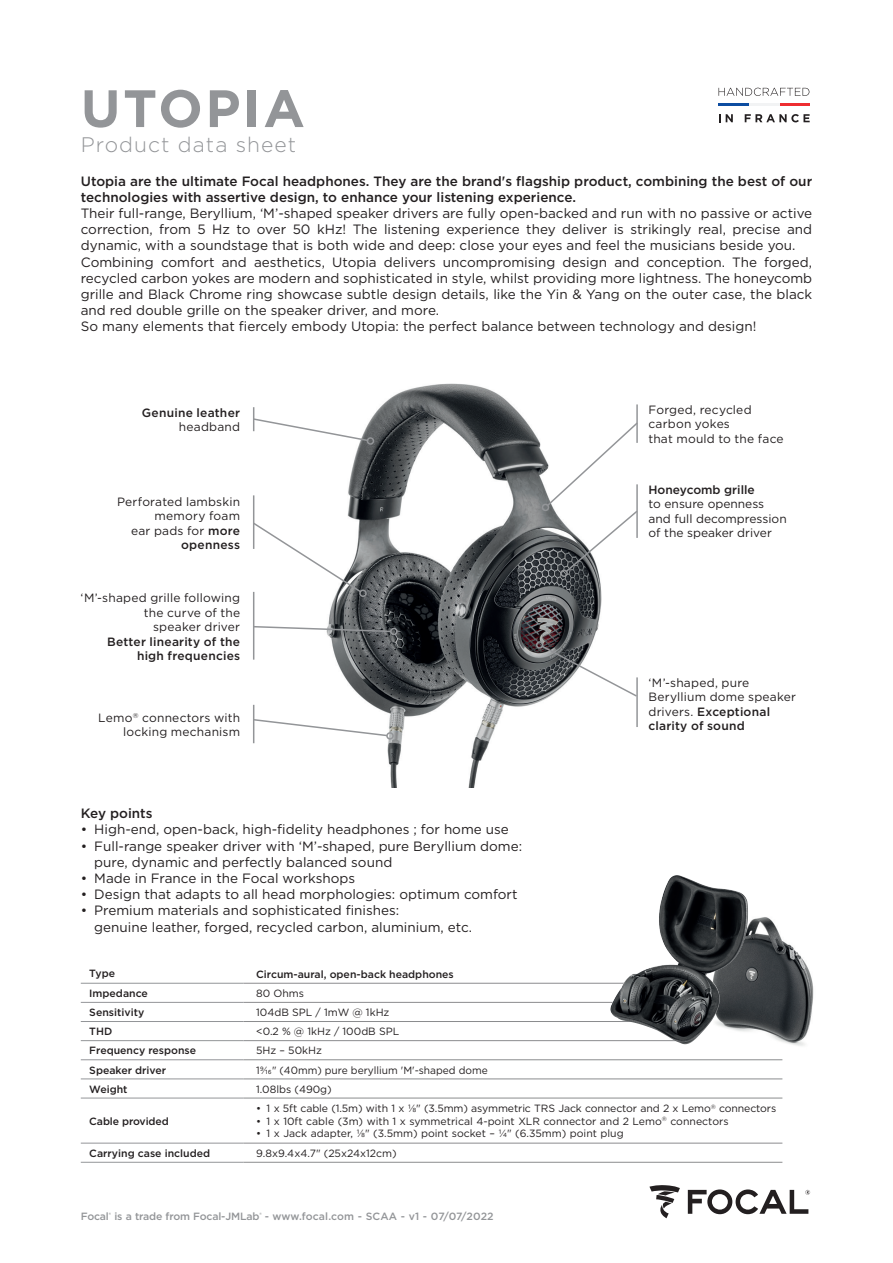
<style>
.page{position:relative;width:893px;height:1263px;background:#fff}
.page>*{position:absolute;margin:0;border:0;box-sizing:border-box;transform-origin:0 0}
.TITRE{font:700 52.5px "Gotham";letter-spacing:.05em;color:#939598}
.Sous-titre{font:300 21px "Gotham";letter-spacing:.05em;color:#939598}
.Chapô{font:13.5px/16.2px "Gotham";color:#231f20;text-align:justify}
.Chapô-2{font:500 13.5px/16.2px "Gotham";color:#231f20}
.Titre_Points_Clés{font:500 13.5px "Gotham";color:#231f20}
.Légende_page_1_gauch{font:12px/14.4px "Gotham";letter-spacing:.015em;color:#231f20;text-align:right}
.Légende_page_1_droit{font:12px/14.4px "Gotham";color:#231f20}
.Légende_page_1_gauch-2{font:500 12px/14.4px "Gotham";letter-spacing:.02em;color:#231f20;text-align:right}
.t1{font:10.5px "Gotham";color:#231f20}
.t2{font:500 10.5px "Gotham";color:#231f20}
.Normal_e{font:500 10.5px "Gotham";letter-spacing:-.015em;color:#939598}
.s1{font-weight:400}
.s2{font-weight:500}
</style>
<div class="page">
<img style="left:253px;top:383px;width:349px;height:404px">
<hr style="left:253px;top:592px;width:1px;height:68px;background:#939598">
<hr style="left:253px;top:495px;width:1px;height:54px;background:#939598">
<svg style="left:254px;top:625px;width:138px;height:8px"></svg>
<div style="left:390px;top:628px;width:8px;height:7px;border:2px solid #939598;border-radius:50%"></div>
<svg style="left:253px;top:521px;width:110px;height:73px"></svg>
<div style="left:359px;top:589px;width:8px;height:8px;border:2px solid #939598;border-radius:50%"></div>
<svg style="left:253px;top:407px;width:116px;height:35px"></svg>
<div style="left:367px;top:437px;width:7px;height:8px;border:2px solid #939598;border-radius:50%"></div>
<div style="left:542px;top:504px;width:7px;height:7px;border:2px solid #939598;border-radius:50%"></div>
<hr style="left:636px;top:404px;width:2px;height:39px;background:#939598">
<svg style="left:546px;top:421px;width:92px;height:152px"></svg>
<div style="left:560px;top:569px;width:8px;height:8px;border:2px solid #939598;border-radius:3px"></div>
<svg style="left:540px;top:644px;width:96px;height:54px"></svg>
<div style="left:536px;top:641px;width:8px;height:8px;border:2px solid #939598;border-radius:3px"></div>
<hr style="left:636px;top:484px;width:2px;height:54px;background:#939598">
<hr style="left:636px;top:677px;width:2px;height:50px;background:#939598">
<hr style="left:253px;top:705px;width:1px;height:38px;background:#939598">
<svg style="left:254px;top:718px;width:135px;height:19px"></svg>
<div style="left:386px;top:732px;width:8px;height:8px;border:2px solid #939598;border-radius:50%"></div>
<svg style="left:649px;top:1185px;width:31px;height:33px"></svg>
<svg style="left:688px;top:1189px;width:122px;height:25px"></svg>
<svg style="left:81px;top:964px;width:701px;height:198px"></svg>
<hr style="left:81px;top:983px;width:162px;height:1px;background:#939598">
<hr style="left:81px;top:1002px;width:162px;height:1px;background:#939598">
<hr style="left:81px;top:1021px;width:162px;height:1px;background:#939598">
<hr style="left:81px;top:1040px;width:162px;height:1px;background:#939598">
<hr style="left:81px;top:1059px;width:162px;height:1px;background:#939598">
<hr style="left:81px;top:1079px;width:162px;height:1px;background:#939598">
<hr style="left:81px;top:1098px;width:162px;height:1px;background:#939598">
<hr style="left:81px;top:1143px;width:162px;height:1px;background:#939598">
<hr style="left:81px;top:1162px;width:162px;height:1px;background:#939598">
<hr style="left:243px;top:983px;width:539px;height:1px;background:#8b8c8e">
<hr style="left:243px;top:1002px;width:539px;height:1px;background:#8b8c8e">
<hr style="left:243px;top:1021px;width:539px;height:1px;background:#8b8c8e">
<hr style="left:243px;top:1040px;width:539px;height:1px;background:#8b8c8e">
<hr style="left:243px;top:1059px;width:539px;height:1px;background:#8b8c8e">
<hr style="left:243px;top:1079px;width:539px;height:1px;background:#8b8c8e">
<hr style="left:243px;top:1098px;width:539px;height:1px;background:#8b8c8e">
<hr style="left:243px;top:1143px;width:539px;height:1px;background:#8b8c8e">
<hr style="left:243px;top:1162px;width:539px;height:1px;background:#8b8c8e">
<hr style="left:719px;top:104px;width:30px;height:2px;background:#0d4da1">
<hr style="left:779px;top:104px;width:30px;height:2px;background:#ee2d31">
<hr style="left:749px;top:104px;width:30px;height:2px;background:#f2f3f4">
<svg style="left:726px;top:114px;width:7px;height:8px"></svg>
<svg style="left:745px;top:114px;width:65px;height:8px"></svg>
<svg style="left:718px;top:88px;width:91px;height:8px"></svg>
<img style="left:689px;top:902px;width:125px;height:150px">
<svg style="left:666px;top:875px;width:10px;height:11px"></svg>
<p class="TITRE" style="left:81px;top:74px;width:226px">UTOPIA</p>
<p class="Sous-titre" style="left:81px;top:132px;width:217px">Product data sheet</p>
<p class="Chapô-2" style="left:81px;top:172px;width:733px">Utopia are the ultimate Focal headphones. They are the brand's flagship product, combining the best of our technologies with assertive design, to enhance your listening experience.</p>
<p class="Chapô" style="left:81px;top:205px;width:733px">Their full-range, Beryllium, ‘M’-shaped speaker drivers are fully open-backed and run with no passive or active correction, from 5 Hz to over 50 kHz! The listening experience they deliver is strikingly real, precise and dynamic, with a soundstage that is both wide and deep: close your eyes and feel the musicians beside you.</p>
<p class="Chapô" style="left:81px;top:253px;width:733px">Combining comfort and aesthetics, Utopia delivers uncompromising design and conception. The forged, recycled carbon yokes are modern and sophisticated in style, whilst providing more lightness. The honeycomb grille and Black Chrome ring showcase subtle design details, like the Yin &amp; Yang on the outer case, the black and red double grille on the speaker driver, and more.</p>
<p class="Chapô" style="left:81px;top:318px;width:677px">So many elements that fiercely embody Utopia: the perfect balance between technology and design!</p>
<p class="Légende_page_1_gauch-2" style="left:142px;top:405px;width:100px">Genuine leather <span class="s1">headband</span></p>
<p class="Légende_page_1_gauch" style="left:117px;top:494px;width:125px">Perforated lambskin memory foam<br>ear pads for <span class="s2">more openness</span></p>
<p class="Légende_page_1_gauch" style="left:81px;top:591px;width:161px">‘M’-shaped grille following the curve of the<br>speaker driver<br><span class="s2">Better linearity of the high frequencies</span></p>
<p class="Légende_page_1_gauch" style="left:98px;top:710px;width:143px">Lemo<sup>®</sup> connectors with locking mechanism</p>
<p class="Titre_Points_Clés" style="left:81px;top:805px;width:73px">Key points</p>
<p class="Chapô" style="left:81px;top:821px;width:430px">• High-end, open-back, high-fidelity headphones ; for home use</p>
<p class="Chapô" style="left:94px;top:837px;width:429px;text-indent:-14px">• Full-range speaker driver with ‘M’-shaped, pure Beryllium dome: pure, dynamic and perfectly balanced sound</p>
<p class="Chapô" style="left:81px;top:870px;width:276px">• Made in France in the Focal workshops</p>
<p class="Chapô" style="left:81px;top:886px;width:438px">• Design that adapts to all head morphologies: optimum comfort</p>
<p class="Chapô" style="left:94px;top:902px;width:379px;text-indent:-14px">• Premium materials and sophisticated finishes:<br>genuine leather, forged, recycled carbon, aluminium, etc.</p>
<p class="Légende_page_1_gauch" style="left:648px;top:402px;width:137px;text-align:left">Forged, recycled carbon yokes<br>that mould to the face</p>
<p class="Légende_page_1_droit" style="left:648px;top:482px;width:140px"><span class="s2">Honeycomb grille<br></span>to ensure openness and full decompression of the speaker driver</p>
<p class="Légende_page_1_gauch" style="left:648px;top:675px;width:149px;text-align:left">‘M’-shaped, pure<br>Beryllium dome speaker drivers. <span class="s2">Exceptional clarity of sound</span></p>
<p class="t2" style="left:89px;top:966px;width:27px">Type</p>
<p class="t2" style="left:256px;top:967px;width:199px">Circum-aural, open-back headphones</p>
<p class="t2" style="left:89px;top:986px;width:60px">Impedance</p>
<p class="t1" style="left:256px;top:986px;width:49px">80 Ohms</p>
<p class="t2" style="left:89px;top:1005px;width:56px">Sensitivity</p>
<p class="t1" style="left:256px;top:1006px;width:135px">104dB SPL / 1mW @ 1kHz</p>
<p class="t2" style="left:89px;top:1025px;width:24px">THD</p>
<p class="t1" style="left:256px;top:1025px;width:145px">&lt;0.2 % @ 1kHz / 100dB SPL</p>
<p class="t2" style="left:89px;top:1044px;width:108px">Frequency response</p>
<p class="t1" style="left:256px;top:1044px;width:67px">5Hz – 50kHz</p>
<p class="t2" style="left:89px;top:1063px;width:78px">Speaker driver</p>
<p class="t1" style="left:256px;top:1063px;width:233px">19/16" (40mm) pure beryllium 'M'-shaped dome</p>
<p class="t2" style="left:89px;top:1082px;width:40px">Weight</p>
<p class="t1" style="left:256px;top:1082px;width:77px">1.08lbs (490g)</p>
<p class="t2" style="left:89px;top:1114px;width:81px">Cable provided</p>
<p class="t1" style="left:256px;top:1102px;width:522px">• 1 x 5ft cable (1.5m) with 1 x 1/8" (3.5mm) asymmetric TRS Jack connector and 2 x Lemo<sup>®</sup> connectors</p>
<p class="t1" style="left:256px;top:1114px;width:474px">• 1 x 10ft cable (3m) with 1 x symmetrical 4-point XLR connector and 2 Lemo<sup>®</sup> connectors</p>
<p class="t1" style="left:256px;top:1127px;width:369px">• 1 x Jack adapter, 1/8" (3.5mm) point socket – 1/4" (6.35mm) point plug</p>
<p class="t2" style="left:89px;top:1146px;width:122px">Carrying case included</p>
<p class="t1" style="left:256px;top:1146px;width:142px">9.8x9.4x4.7" (25x24x12cm)</p>
<p class="Normal_e" style="left:81px;top:1210px;width:414px">Focal<sup>®</sup> is a trade from Focal-JMLab<sup>®</sup> - www.focal.com - SCAA - v1 - 07/07/2022</p>
</div>
